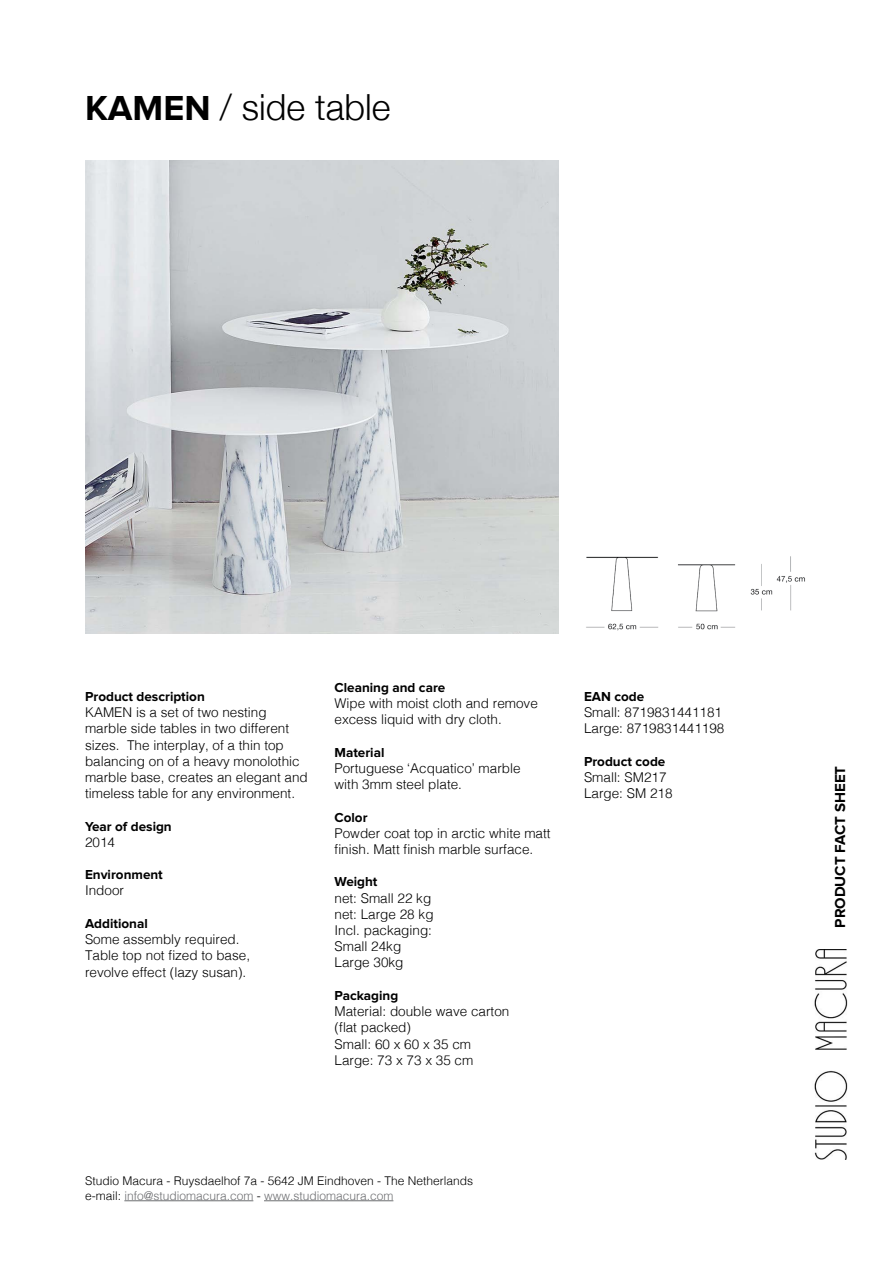
<style>
.page{position:relative;width:893px;height:1263px;background:#fff}
.page>*{position:absolute;margin:0;border:0;box-sizing:border-box;transform-origin:0 0}
.t1{font:300 36px "Helvetica Neue";color:#000}
.t2{font:700 15px "Proxima Nova";color:#000}
.t3{font:300 13.5px/16.2px "Helvetica";color:#000}
.t4{font:700 13.5px "Proxima Nova";color:#000}
.t5{font:300 12px/14.4px "Helvetica";color:#000}
.s1{font-family:"Proxima Nova";font-weight:700}
.s2{color:#6d6e71}
</style>
<div class="page">
<img style="left:814px;top:949px;width:34px;height:211px">
<hr style="left:124px;top:1200px;width:129px;height:1px;background:#6d6e71">
<hr style="left:264px;top:1200px;width:129px;height:1px;background:#6d6e71">
<img style="left:586px;top:556px;width:219px;height:75px">
<img style="left:85px;top:160px;width:473px;height:474px">
<h1 class="t1" style="left:85px;top:78px;width:307px"><span class="s1">KAMEN</span> / side table</h1>
<p class="t4" style="left:85px;top:690px;width:121px">Product description</p>
<p class="t3" style="left:85px;top:703px;width:224px">KAMEN is a set of two nesting marble side tables in two different sizes. The interplay, of a thin top balancing on of a heavy monolothic marble base, creates an elegant and timeless table for any environment.</p>
<p class="t4" style="left:85px;top:820px;width:88px">Year of design</p>
<p class="t3" style="left:85px;top:833px;width:32px">2014</p>
<p class="t4" style="left:85px;top:869px;width:79px">Environment</p>
<p class="t3" style="left:85px;top:882px;width:41px">Indoor</p>
<p class="t4" style="left:85px;top:917px;width:64px">Additional</p>
<p class="t3" style="left:85px;top:930px;width:167px">Some assembly required.<br>Table top not fized to base, revolve effect (lazy susan).</p>
<p class="t4" style="left:334px;top:681px;width:112px">Cleaning and care</p>
<p class="t3" style="left:334px;top:694px;width:205px">Wipe with moist cloth and remove excess liquid with dry cloth.</p>
<p class="t4" style="left:334px;top:746px;width:51px">Material</p>
<p class="t3" style="left:334px;top:759px;width:188px">Portuguese ‘Acquatico’ marble with 3mm steel plate.</p>
<p class="t4" style="left:334px;top:811px;width:35px">Color</p>
<p class="t3" style="left:334px;top:824px;width:218px">Powder coat top in arctic white matt finish. Matt finish marble surface.</p>
<p class="t4" style="left:334px;top:876px;width:45px">Weight</p>
<p class="t3" style="left:334px;top:889px;width:101px">net: Small 22 kg net: Large 28 kg<br>Incl. packaging:<br>Small 24kg<br>Large 30kg</p>
<p class="t4" style="left:334px;top:989px;width:65px">Packaging</p>
<p class="t3" style="left:334px;top:1002px;width:176px">Material: double wave carton (flat packed)<br>Small: 60 x 60 x 35 cm<br>Large: 73 x 73 x 35 cm</p>
<p class="t4" style="left:584px;top:690px;width:62px">EAN code</p>
<p class="t3" style="left:584px;top:703px;width:142px">Small: 8719831441181<br>Large: 8719831441198</p>
<p class="t4" style="left:584px;top:755px;width:83px">Product code</p>
<p class="t3" style="left:584px;top:768px;width:90px">Small: SM217<br>Large: SM 218</p>
<p class="t5" style="left:85px;top:1173px;width:390px">Studio Macura - Ruysdaelhof 7a - 5642 JM Eindhoven - The Netherlands e-mail: <span class="s2">info@studiomacura.com</span> - <span class="s2">www.studiomacura.com</span></p>
<p class="t2" style="left:833px;top:928px;width:163px;rotate:-90deg">PRODUCT FACT SHEET</p>
</div>
